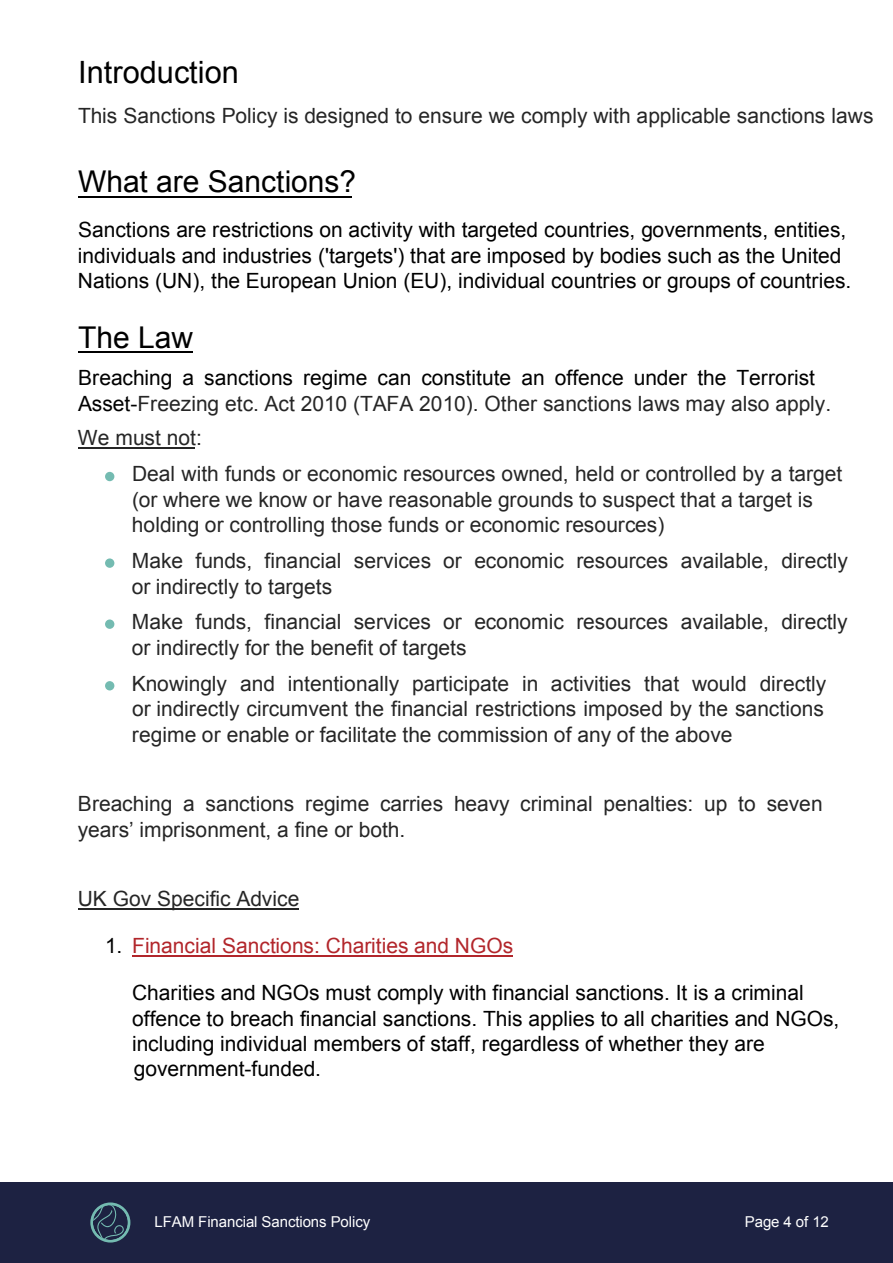
<style>
.page{position:relative;width:893px;height:1263px;background:#fff}
.page>*{position:absolute;margin:0;border:0;box-sizing:border-box;transform-origin:0 0}
.t1{font:30.75px "Arial";color:#000}
.t2{font:30px "Arial";color:#000}
.t3{font:21px/25.5px "Arial";color:#262626}
.t4{font:21px/25.7px "Arial";color:#000}
.t5{font:21px "Arial";color:#b2262b}
.t6{font:15px "Arial";letter-spacing:-.005em;color:#fff}
.s1{color:#262626}
.s2{color:#000}
</style>
<div class="page">
<hr style="left:78px;top:196px;width:274px;height:2px;background:#000">
<hr style="left:78px;top:351px;width:115px;height:2px;background:#000">
<hr style="left:78px;top:448px;width:117px;height:1px;background:#262626">
<hr style="left:78px;top:909px;width:221px;height:1px;background:#262626">
<hr style="left:132px;top:955px;width:380px;height:2px;background:#b2262b">
<div style="left:105px;top:472px;width:9px;height:9px;background:#74bbb1;border-radius:50%"></div>
<div style="left:105px;top:558px;width:9px;height:10px;background:#74bbb1;border-radius:50%"></div>
<div style="left:105px;top:620px;width:9px;height:9px;background:#74bbb1;border-radius:50%"></div>
<div style="left:105px;top:681px;width:9px;height:9px;background:#74bbb1;border-radius:50%"></div>
<div style="left:0;top:1182px;width:893px;height:81px;background:#1d2242"></div>
<svg style="left:90px;top:1202px;width:40px;height:41px"></svg>
<svg style="left:93px;top:1205px;width:35px;height:35px"></svg>
<svg style="left:93px;top:1205px;width:31px;height:35px"></svg>
<h1 class="t1" style="left:78px;top:52px;width:162px">Introduction</h1>
<p class="t3" style="left:78px;top:104px;width:797px">This Sanctions Policy is designed to ensure we comply with applicable sanctions laws</p>
<h2 class="t2" style="left:78px;top:162px;width:280px">What are Sanctions?</h2>
<p class="t4" style="left:78px;top:217px;width:775px">Sanctions are restrictions on activity with targeted countries, governments, entities, individuals and industries ('targets') that are imposed by bodies such as the United<br>Nations (UN), the European Union (EU), individual countries or groups of countries.</p>
<h2 class="t2" style="left:78px;top:318px;width:117px">The Law</h2>
<p class="t4" style="left:78px;top:365px;width:755px">Breaching a sanctions regime can constitute an offence under the Terrorist<br>Asset-<span class="s1">Freezing etc. Act 2010 (TAFA 2010). Other sanctions laws may also apply.</span></p>
<p class="t3" style="left:132px;top:420px;width:712px;line-height:36px;text-indent:-54px">We must not:<br>Deal with funds or economic resources owned, held or controlled by a target</p>
<p class="t3" style="left:132px;top:487px;width:682px">(or where we know or have reasonable grounds to suspect that a target is holding or controlling those funds or economic resources)</p>
<p class="t3" style="left:132px;top:548px;width:717px">Make funds, financial services or economic resources available, directly or indirectly to targets</p>
<p class="t3" style="left:132px;top:609px;width:717px">Make funds, financial services or economic resources available, directly or indirectly for the benefit of targets</p>
<p class="t3" style="left:132px;top:671px;width:696px;text-align:justify">Knowingly and intentionally participate in activities that would directly or indirectly circumvent the financial restrictions imposed by the sanctions regime or enable or facilitate the commission of any of the above</p>
<p class="t3" style="left:78px;top:791px;width:746px;line-height:26px">Breaching a sanctions regime carries heavy criminal penalties: up to seven years’ imprisonment, a fine or both.</p>
<p class="t3" style="left:78px;top:886px;width:223px">UK Gov Specific Advice</p>
<p class="t5" style="left:105px;top:932px;width:410px"><span class="s2">1.</span> Financial Sanctions: Charities and NGOs</p>
<p class="t4" style="left:132px;top:980px;width:709px">Charities and NGOs must comply with financial sanctions. It is a criminal offence to breach financial sanctions. This applies to all charities and NGOs, including individual members of staff, regardless of whether they are</p>
<p class="t4" style="left:134px;top:1056px;width:189px">government-funded.</p>
<p class="t6" style="left:155px;top:1211px;width:217px">LFAM Financial Sanctions Policy</p>
<p class="t6" style="left:745px;top:1211px;width:86px">Page 4 of 12</p>
</div>
